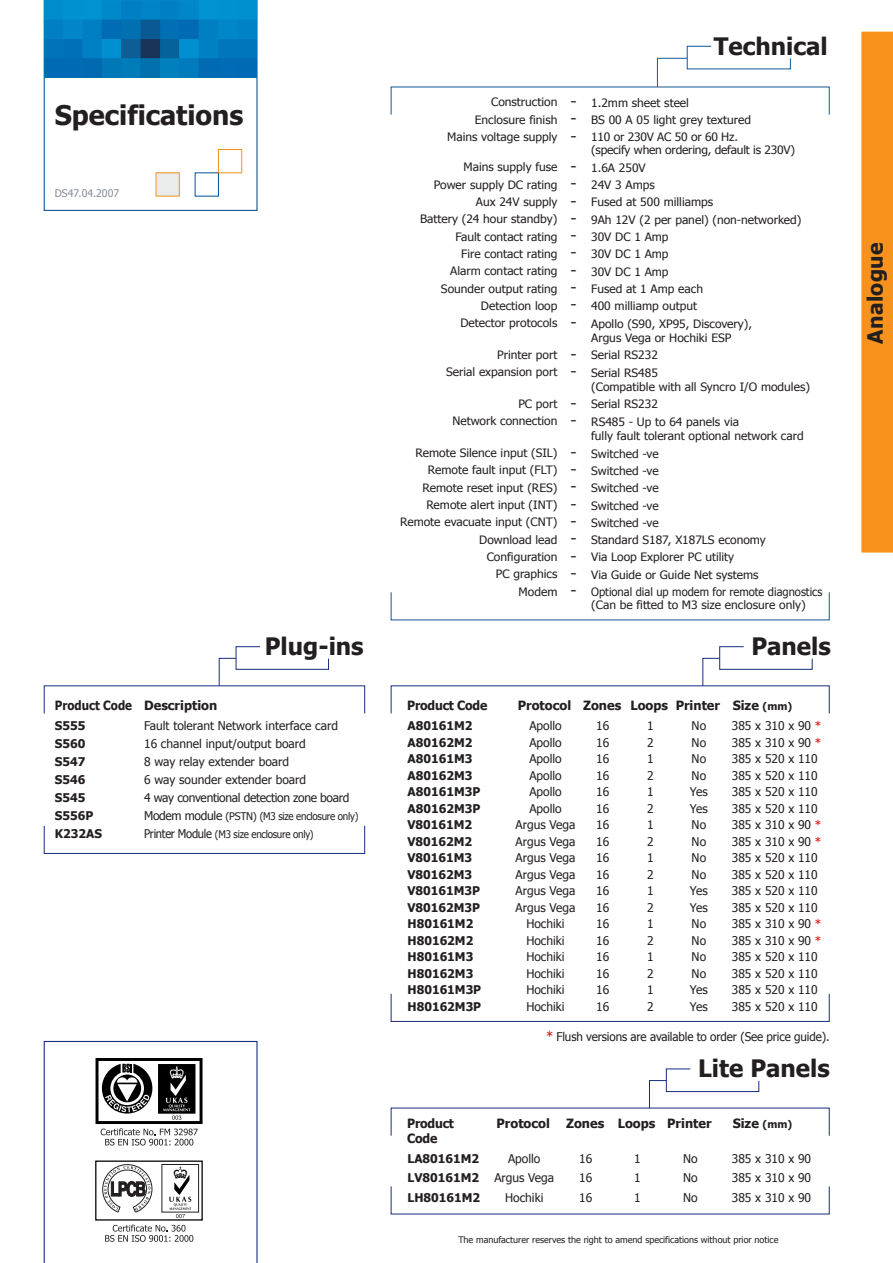
<style>
.page{position:relative;width:893px;height:1263px;background:#fff}
.page>*{position:absolute;margin:0;border:0;box-sizing:border-box;transform-origin:0 0}
.t1{font:700 27px "Tahoma";color:#231f20}
.t2{font:700 24px "Tahoma";color:#231f20}
.t3{font:700 21px "Tahoma";letter-spacing:.02em;color:#231f20}
.t4{font:16.35px/17.2px "Tahoma";color:#231f20;text-align:justify;scale:1.04 1}
.t5{font:700 12.75px "Tahoma";color:#231f20}
.t6{font:700 12.75px/15.3px "Tahoma";color:#231f20;scale:.96 1}
.t7{font:700 12.75px "Tahoma";color:#231f20;scale:.9 1}
.t8{font:12px/16.5px "Tahoma";color:#231f20;text-align:justify}
.t9{font:700 12px/16.5px "Tahoma";color:#231f20}
.t10{font:11.55px/17.2px "Tahoma";color:#231f20;text-align:right;scale:1.04 1}
.t11{font:10.5px/18px "Tahoma";letter-spacing:-.025em;color:#231f20}
.t12{font:10.5px "Tahoma";color:#878c9b}
.t13{font:9px "Tahoma";color:#231f20}
.s1{font-size:12px}
.s2{font-size:10.5px}
.s3{color:#d90000}
.s4{font-size:13.5px;color:#d90000}
</style>
<div class="page">
<svg style="left:657px;top:46px;width:134px;height:41px"></svg>
<svg style="left:44px;top:0;width:214px;height:211px"></svg>
<img style="left:44px;top:0;width:213px;height:77px">
<div style="left:218px;top:149px;width:24px;height:24px;border:1px solid #f6921d"></div>
<div style="left:156px;top:173px;width:23px;height:23px;background:#eaebeb"></div>
<svg style="left:44px;top:1041px;width:214px;height:222px"></svg>
<div style="left:391px;top:993px;width:439px;height:29px;border:1px solid #172d80"></div>
<svg style="left:702px;top:646px;width:111px;height:40px"></svg>
<div style="left:44px;top:825px;width:321px;height:29px;border:1px solid #172d80"></div>
<svg style="left:218px;top:646px;width:111px;height:40px"></svg>
<svg style="left:649px;top:1068px;width:110px;height:41px"></svg>
<svg style="left:861px;top:32px;width:32px;height:521px;background:#f69729"></svg>
<svg style="left:96px;top:1058px;width:107px;height:87px"></svg>
<svg style="left:105px;top:1224px;width:88px;height:18px"></svg>
<div style="left:95px;top:1160px;width:108px;height:60px;border:1px solid #000"></div>
<div style="left:162px;top:1164px;width:37px;height:48px;border:1px solid #231f20"></div>
<svg style="left:103px;top:1164px;width:49px;height:49px"></svg>
<svg style="left:169px;top:1167px;width:22px;height:51px"></svg>
<h1 class="t1" style="left:55px;top:96px;width:190px">Specifications</h1>
<p class="t12" style="left:55px;top:186px;width:66px">DS47.04.2007</p>
<h2 class="t2" style="left:714px;top:29px;width:115px">Technical</h2>
<p class="t10" style="left:447px;top:93px;width:108px">Construction<br>Enclosure finish<br>Mains voltage supply</p>
<p class="t10" style="left:420px;top:158px;width:134px">Mains supply fuse<br>Power supply DC rating<br>Aux 24V supply<br>Battery (24 hour standby)<br>Fault contact rating<br>Fire contact rating<br>Alarm contact rating<br>Sounder output rating<br>Detection loop<br>Detector protocols</p>
<p class="t10" style="left:446px;top:345px;width:109px">Printer port<br>Serial expansion port</p>
<p class="t10" style="left:452px;top:395px;width:103px">PC port<br>Network connection</p>
<p class="t10" style="left:400px;top:444px;width:153px">Remote Silence input (SIL)<br>Remote fault input (FLT)<br>Remote reset input (RES)<br>Remote alert input (INT)<br>Remote evacuate input (CNT)<br>Download lead<br>Configuration<br>PC graphics<br>Modem</p>
<h3 class="t4" style="left:570px;top:92px;width:7px">- - -</h3>
<h3 class="t4" style="left:570px;top:156px;width:7px">- - - - - - - - - -</h3>
<h3 class="t4" style="left:570px;top:344px;width:7px">- -</h3>
<h3 class="t4" style="left:570px;top:393px;width:7px">- -</h3>
<h3 class="t4" style="left:570px;top:442px;width:7px">- - - - - - - - -</h3>
<p class="t10" style="left:591px;top:93px;width:155px;text-align:left">1.2mm sheet steel<br>BS 00 A 05 light grey textured<br>110 or 230V AC 50 or 60 Hz.</p>
<p class="t10" style="left:591px;top:141px;width:204px;text-align:left">(specify when ordering, default is 230V)<br>1.6A 250V<br>24V 3 Amps<br>Fused at 500 milliamps<br>9Ah 12V (2 per panel) (non-networked)<br>30V DC 1 Amp<br>30V DC 1 Amp<br>30V DC 1 Amp<br>Fused at 1 Amp each<br>400 milliamp output<br>Apollo (S90, XP95, Discovery),</p>
<p class="t10" style="left:591px;top:329px;width:136px;text-align:left">Argus Vega or Hochiki ESP<br>Serial RS232<br>Serial RS485</p>
<p class="t10" style="left:591px;top:378px;width:212px;text-align:left">(Compatible with all Syncro I/O modules)<br>Serial RS232<br>RS485 - Up to 64 panels via</p>
<p class="t10" style="left:591px;top:427px;width:224px;text-align:left">fully fault tolerant optional network card<br>Switched -ve<br>Switched -ve<br>Switched -ve<br>Switched -ve<br>Switched -ve<br>Standard S187, X187LS economy<br>Via Loop Explorer PC utility<br>Via Guide or Guide Net systems<br>Optional dial up modem for remote diagnostics</p>
<p class="t10" style="left:591px;top:596px;width:208px">(Can be fitted to M3 size enclosure only)</p>
<h2 class="t2" style="left:265px;top:629px;width:100px">Plug-ins</h2>
<h2 class="t2" style="left:751px;top:629px;width:81px">Panels</h2>
<p class="t7" style="left:55px;top:696px;width:87px">Product Code</p>
<p class="t9" style="left:55px;top:715px;width:49px;line-height:18px">S555<br>S560<br>S547<br>S546<br>S545<br>S556P<br>K232AS</p>
<p class="t5" style="left:144px;top:696px;width:75px">Description</p>
<p class="t8" style="left:144px;top:716px;width:207px;line-height:18px;text-align:left">Fault tolerant Network interface card<br>16 channel input/output board<br>8 way relay extender board<br>6 way sounder extender board<br>4 way conventional detection zone board</p>
<p class="t11" style="left:144px;top:806px;width:216px"><span class="s1">Modem module</span> (PSTN) (M3 size enclosure only)<br><span class="s1">Printer Module</span> (M3 size enclosure only)</p>
<p class="t6" style="left:407px;top:697px;width:85px">Product Code</p>
<p class="t5" style="left:583px;top:696px;width:86px">Zones Loops</p>
<p class="t9" style="left:408px;top:717px;width:75px">A80161M2<br>A80162M2<br>A80161M3<br>A80162M3<br>A80161M3P<br>A80162M3P<br>V80161M2<br>V80162M2<br>V80161M3<br>V80162M3<br>V80161M3P<br>V80162M3P<br>H80161M2<br>H80162M2<br>H80161M3<br>H80162M3<br>H80161M3P<br>H80162M3P</p>
<p class="t8" style="left:647px;top:717px;width:8px">1<br>2<br>1<br>2<br>1<br>2<br>1<br>2<br>1<br>2<br>1<br>2<br>1<br>2<br>1<br>2<br>1<br>2</p>
<p class="t5" style="left:518px;top:696px;width:55px">Protocol</p>
<p class="t8" style="left:516px;top:717px;width:61px;text-align:center">Apollo<br>Apollo<br>Apollo<br>Apollo<br>Apollo<br>Apollo<br>Argus Vega<br>Argus Vega<br>Argus Vega<br>Argus Vega<br>Argus Vega<br>Argus Vega<br>Hochiki<br>Hochiki<br>Hochiki<br>Hochiki<br>Hochiki<br>Hochiki</p>
<p class="t8" style="left:596px;top:717px;width:15px">16<br>16<br>16<br>16<br>16<br>16<br>16<br>16<br>16<br>16<br>16<br>16<br>16<br>16<br>16<br>16<br>16<br>16</p>
<p class="t5" style="left:733px;top:696px;width:61px">Size <span class="s2">(mm)</span></p>
<p class="t8" style="left:732px;top:717px;width:91px;text-align:left">385 x 310 x 90 <span class="s3">*<br></span>385 x 310 x 90 <span class="s3">*<br></span>385 x 520 x 110<br>385 x 520 x 110<br>385 x 520 x 110<br>385 x 520 x 110<br>385 x 310 x 90 <span class="s3">*<br></span>385 x 310 x 90 <span class="s3">*<br></span>385 x 520 x 110<br>385 x 520 x 110<br>385 x 520 x 110<br>385 x 520 x 110<br>385 x 310 x 90 <span class="s3">*<br></span>385 x 310 x 90 <span class="s3">*<br></span>385 x 520 x 110<br>385 x 520 x 110<br>385 x 520 x 110<br>385 x 520 x 110</p>
<p class="t8" style="left:546px;top:1028px;width:285px"><span class="s4">*</span> Flush versions are available to order (See price guide).</p>
<h2 class="t2" style="left:698px;top:1051px;width:133px">Lite Panels</h2>
<p class="t5" style="left:676px;top:696px;width:46px">Printer</p>
<p class="t8" style="left:690px;top:717px;width:19px;text-align:left">No<br>No<br>No<br>No<br>Yes<br>Yes<br>No<br>No<br>No<br>No<br>Yes<br>Yes<br>No<br>No<br>No<br>No<br>Yes<br>Yes</p>
<p class="t6" style="left:407px;top:1114px;width:50px">Product<br>Code</p>
<p class="t9" style="left:408px;top:1148px;width:74px;line-height:19.5px;text-align:justify">LA80161M2<br>LV80161M2<br>LH80161M2</p>
<p class="t5" style="left:497px;top:1114px;width:55px">Protocol</p>
<p class="t8" style="left:494px;top:1148px;width:61px;line-height:19.5px;text-align:center">Apollo<br>Argus Vega<br>Hochiki</p>
<p class="t5" style="left:566px;top:1114px;width:91px">Zones Loops</p>
<p class="t8" style="left:634px;top:1148px;width:8px;line-height:19.5px">1<br>1<br>1</p>
<p class="t8" style="left:579px;top:1148px;width:15px;line-height:19.5px">16<br>16<br>16</p>
<p class="t5" style="left:667px;top:1114px;width:46px">Printer</p>
<p class="t8" style="left:683px;top:1148px;width:16px;line-height:19.5px">No No No</p>
<p class="t5" style="left:733px;top:1114px;width:61px">Size <span class="s2">(mm)</span></p>
<p class="t8" style="left:732px;top:1148px;width:81px;line-height:19.5px">385 x 310 x 90<br>385 x 310 x 90<br>385 x 310 x 90</p>
<p class="t13" style="left:458px;top:1233px;width:322px">The manufacturer reserves the right to amend specifications without prior notice</p>
<h3 class="t3" style="left:860px;top:344px;width:103px;rotate:-90deg">Analogue</h3>
</div>
